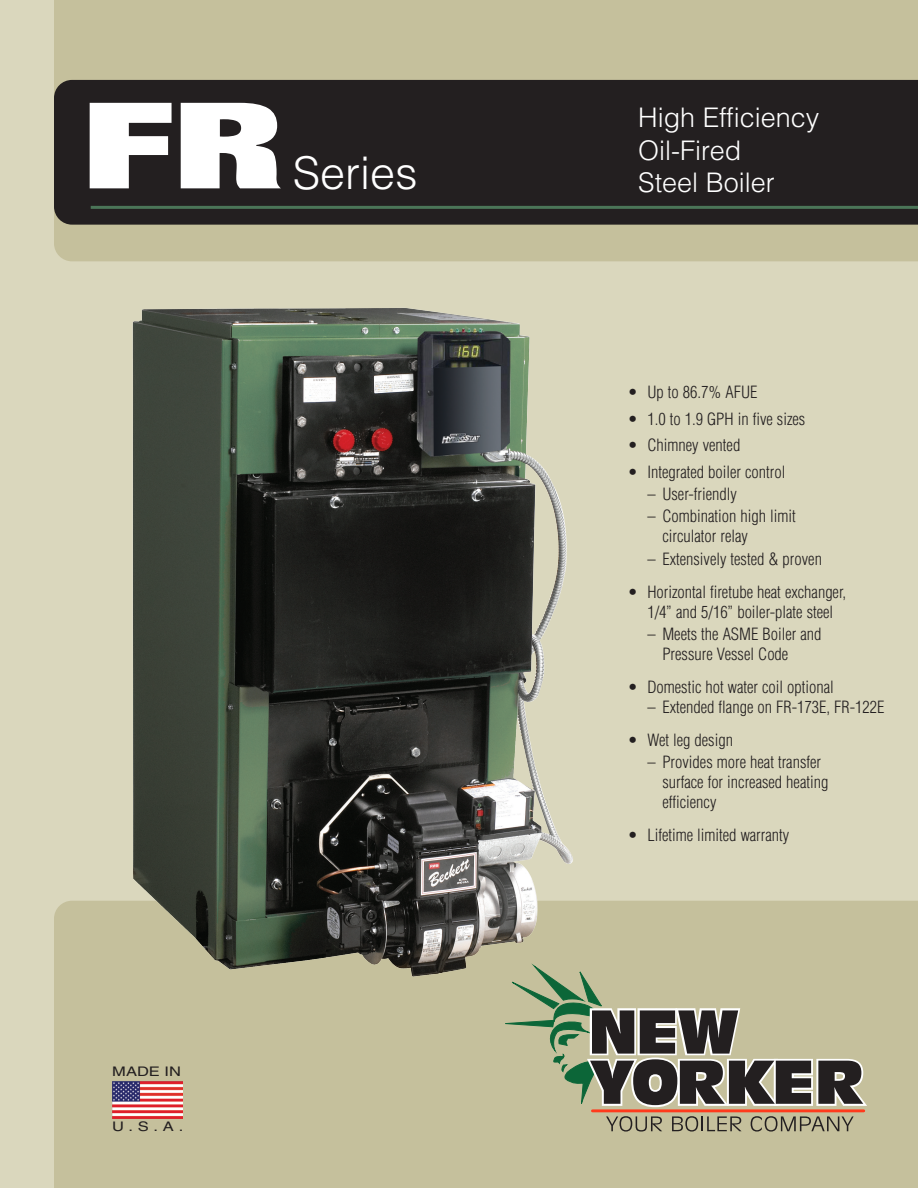
<style>
.page{position:relative;width:918px;height:1188px;background:#dad7bd}
.page>*{position:absolute;margin:0;border:0;box-sizing:border-box;transform-origin:0 0}
.t1{font:800 120px "Folio BT";color:#fff;scale:1.25 1}
.t2{font:58.05px "Incised 901 BT Compact";letter-spacing:-.035em;color:#fff}
.t3{font:300 45px "Helvetica LT Std";color:#fff}
.t4{font:300 27px "Helvetica LT Std";color:#fff}
.t5{font:300 condensed 16.5px/19.8px "Helvetica LT Std";color:#231f20}
.t6{font:13.2px "Helvetica LT Std";color:#231f20;scale:1.25 1}
</style>
<div class="page">
<div style="left:54px;top:0;width:864px;height:261px;background:#c5c09c"></div>
<div style="left:54px;top:80px;width:864px;height:145px;background:#231f20"></div>
<hr style="left:91px;top:206px;width:827px;height:3px;background:#4b7558">
<div style="left:54px;top:901px;width:864px;height:287px;background:#c5c09c"></div>
<svg style="left:506px;top:965px;width:305px;height:140px;background:#8b8b72"></svg>
<svg style="left:818px;top:1061px;width:45px;height:43px;background:#433f38"></svg>
<svg style="left:606px;top:1116px;width:56px;height:16px"></svg>
<svg style="left:672px;top:1116px;width:70px;height:16px"></svg>
<svg style="left:751px;top:1116px;width:103px;height:16px;background:#9b977c"></svg>
<hr style="left:592px;top:1109px;width:272px;height:3px;background:#ff3a1c">
<img style="left:112px;top:1081px;width:70px;height:37px">
<img style="left:115px;top:308px;width:464px;height:690px">
<p class="t1" style="left:80px;top:72px;width:168px">FR</p>
<p class="t4" style="left:638px;top:101px;width:183px">High Efficiency</p>
<p class="t4" style="left:638px;top:133px;width:105px">Oil-Fired</p>
<p class="t3" style="left:293px;top:145px;width:127px">Series</p>
<p class="t4" style="left:638px;top:166px;width:138px">Steel Boiler</p>
<p class="t5" style="left:628px;top:382px;width:131px">• Up to 86.7% AFUE</p>
<p class="t5" style="left:628px;top:409px;width:179px">• 1.0 to 1.9 GPH in five sizes</p>
<p class="t5" style="left:628px;top:435px;width:114px">• Chimney vented</p>
<p class="t5" style="left:628px;top:462px;width:159px">• Integrated boiler control</p>
<p class="t5" style="left:647px;top:484px;width:91px">– User-friendly</p>
<p class="t5" style="left:662px;top:507px;width:135px;text-indent:-15px">– Combination high limit circulator relay</p>
<p class="t5" style="left:647px;top:549px;width:176px">– Extensively tested &amp; proven</p>
<p class="t5" style="left:628px;top:582px;width:220px;text-align:center">• Horizontal firetube heat exchanger,<br>1/4” and 5/16” boiler-plate steel</p>
<p class="t5" style="left:662px;top:624px;width:161px;text-indent:-15px">– Meets the ASME Boiler and<br>Pressure Vessel Code</p>
<p class="t5" style="left:628px;top:677px;width:208px">• Domestic hot water coil optional</p>
<p class="t5" style="left:647px;top:697px;width:239px">– Extended flange on FR-173E, FR-122E</p>
<p class="t5" style="left:628px;top:730px;width:107px">• Wet leg design</p>
<p class="t5" style="left:662px;top:752px;width:168px;text-indent:-15px">– Provides more heat transfer surface for increased heating efficiency</p>
<p class="t5" style="left:628px;top:825px;width:163px">• Lifetime limited warranty</p>
<p class="t6" style="left:112px;top:1064px;width:57px">MADE IN</p>
<p class="t6" style="left:112px;top:1119px;width:58px">U.S.A.</p>
<p class="t2" style="left:588px;top:997px;width:153px">NEW</p>
<p class="t2" style="left:591px;top:1048px;width:274px">YORKER</p>
</div>
